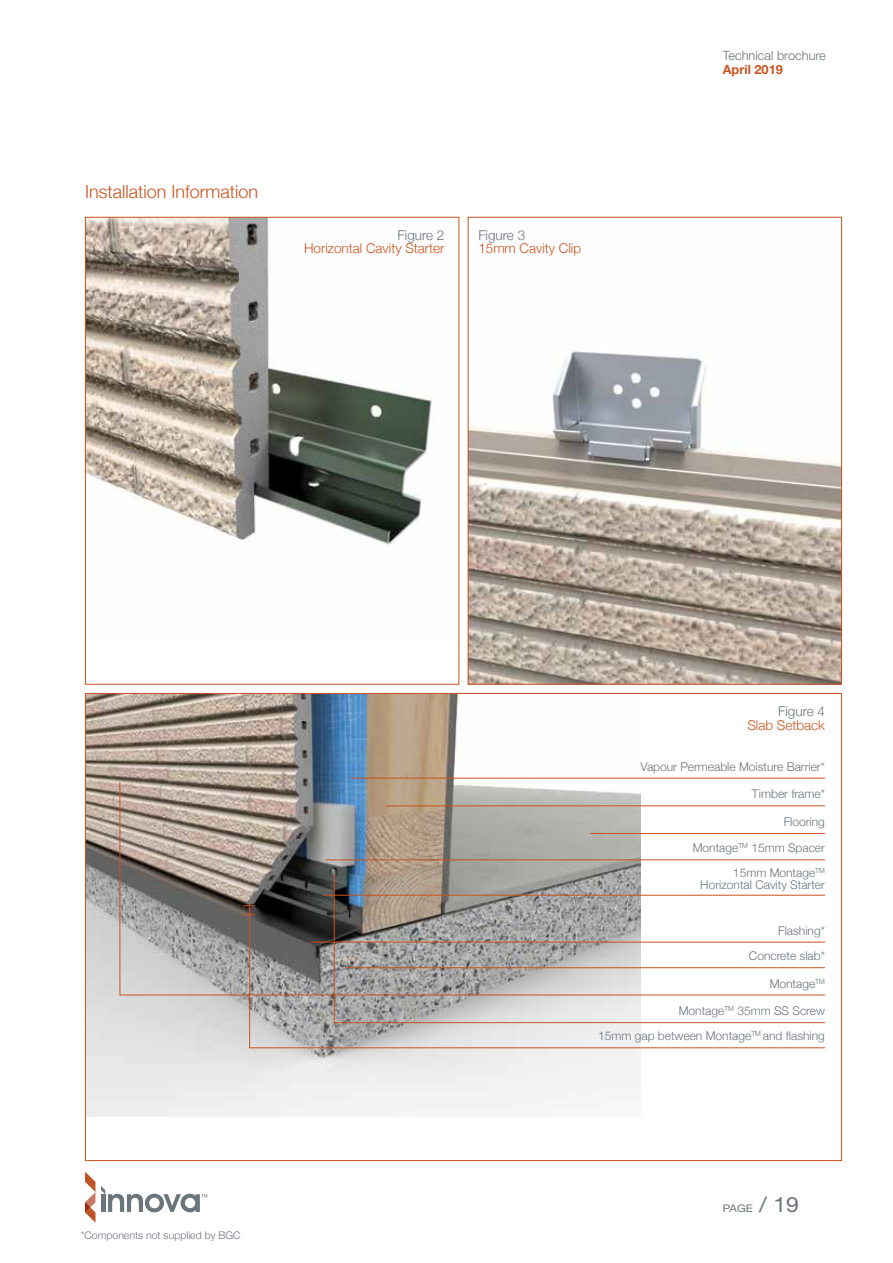
<style>
.page{position:relative;width:893px;height:1263px;background:#fff}
.page>*{position:absolute;margin:0;border:0;box-sizing:border-box;transform-origin:0 0}
.t1{font:300 18px "Helvetica Neue";color:#c8531f}
.t2{font:300 13.5px "Helvetica Neue";color:#c8531f}
.t3{font:300 13.5px "Helvetica Neue";color:#6a747b}
.t4{font:300 12.75px "Helvetica Neue LT Std";color:#6a747b}
.t5{font:700 12.75px "Helvetica Neue LT Std";color:#c8531f}
.t6{font:300 12px/26.2px "Helvetica Neue";color:#6a747b;text-align:right}
.t7{font:300 10.5px "Helvetica Neue";color:#6a747b}
.t8{font:10.5px "Helvetica Neue LT Std";color:#6a747b;scale:1.1 1}
.s1{font-size:21px}
</style>
<div class="page">
<svg style="left:101px;top:1186px;width:106px;height:26px"></svg>
<svg style="left:85px;top:1172px;width:10px;height:50px"></svg>
<img style="left:87px;top:219px;width:351px;height:326px">
<img style="left:470px;top:351px;width:370px;height:332px">
<img style="left:87px;top:695px;width:553px;height:421px">
<hr style="left:351px;top:778px;width:474px;height:1px;background:#c8531f">
<svg style="left:119px;top:781px;width:706px;height:215px"></svg>
<svg style="left:333px;top:873px;width:492px;height:31px"></svg>
<svg style="left:249px;top:904px;width:576px;height:144px"></svg>
<hr style="left:311px;top:942px;width:514px;height:1px;background:#c8531f">
<hr style="left:323px;top:895px;width:502px;height:1px;background:#c8531f">
<h1 class="t1" style="left:85px;top:177px;width:174px">Installation Information</h1>
<p class="t3" style="left:398px;top:224px;width:48px">Figure 2</p>
<p class="t2" style="left:304px;top:238px;width:142px">Horizontal Cavity Starter</p>
<p class="t3" style="left:478px;top:224px;width:48px">Figure 3</p>
<p class="t2" style="left:478px;top:238px;width:104px">15mm Cavity Clip</p>
<p class="t4" style="left:723px;top:48px;width:105px">Technical brochure</p>
<p class="t5" style="left:723px;top:61px;width:61px">April 2019</p>
<p class="t7" style="left:81px;top:1227px;width:161px">*Components not supplied by BGC</p>
<p class="t3" style="left:778px;top:700px;width:48px">Figure 4</p>
<p class="t2" style="left:747px;top:714px;width:79px">Slab Setback</p>
<p class="t6" style="left:641px;top:752px;width:186px">Vapour Permeable Moisture Barrier*</p>
<p class="t6" style="left:752px;top:780px;width:74px">Timber frame*</p>
<p class="t6" style="left:693px;top:808px;width:134px">Flooring<br>Montage<sup>TM</sup> 15mm Spacer</p>
<p class="t6" style="left:700px;top:866px;width:126px;line-height:12px">15mm Montage<sup>TM<br></sup>Horizontal Cavity Starter</p>
<p class="t6" style="left:778px;top:916px;width:48px">Flashing*</p>
<p class="t6" style="left:749px;top:942px;width:78px">Concrete slab*</p>
<p class="t6" style="left:770px;top:969px;width:57px">Montage<sup>TM</sup></p>
<p class="t6" style="left:598px;top:998px;width:228px;line-height:24.8px">Montage<sup>TM</sup> 35mm SS Screw<br>15mm gap between Montage<sup>TM</sup> and flashing</p>
<p class="t8" style="left:723px;top:1202px;width:71px">PAGE <span class="s1">/ 19</span></p>
</div>
